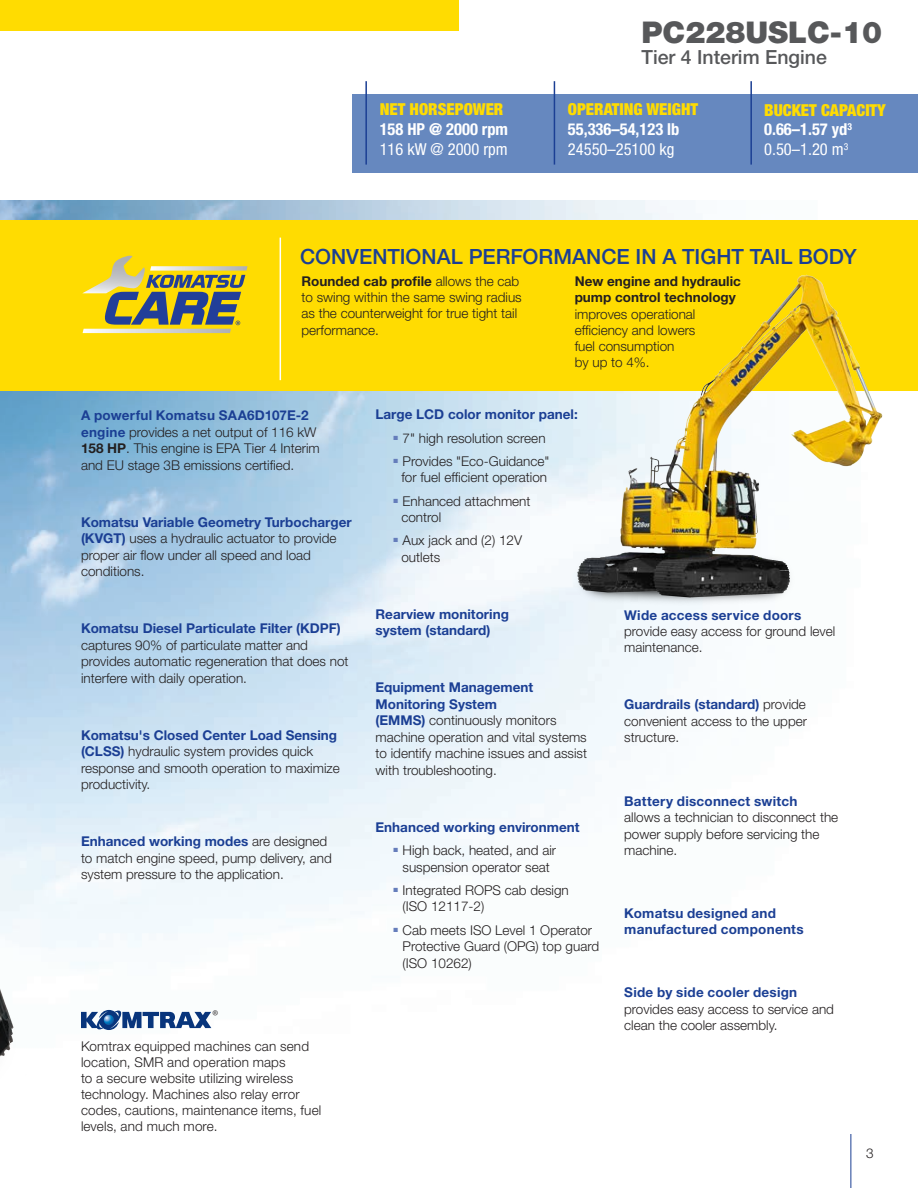
<style>
.page{position:relative;width:918px;height:1188px;background:#fff}
.page>*{position:absolute;margin:0;border:0;box-sizing:border-box;transform-origin:0 0}
.t1{font:900 30px "Helvetica Neue";color:#57585a}
.t2{font:500 21px "Helvetica Neue";letter-spacing:.005em;color:#1b3f94}
.t3{font:500 19.5px "Helvetica Neue";color:#57585a}
.t4{font:900 condensed 16.5px/19.8px "Helvetica Neue";color:#ffdc01}
.t5{font:700 condensed 16.5px "Helvetica Neue";color:#fff}
.t6{font:condensed 16.5px "Helvetica Neue";color:#fff}
.t7{font:300 13.5px/16.5px "Helvetica Neue";color:#231f20}
.t8{font:700 13.5px/16.5px "Helvetica Neue";color:#1b3f94}
.t9{font:700 13.5px/15.9px "Helvetica Neue";letter-spacing:.02em;color:#1b3f94}
.t10{font:700 13.5px/16.2px "Helvetica Neue";color:#231f20}
.t11{font:11.25px "Myriad";color:#231f20}
.s1{font-weight:700;color:#fff}
.s2{font-weight:400;color:#fff}
.s3{font-weight:700}
.s4{font-weight:700;color:#1b3f94}
</style>
<div class="page">
<img style="left:0;top:201px;width:852px;height:987px">
<div style="left:352px;top:94px;width:566px;height:78px;background:#6688bf"></div>
<hr style="left:554px;top:81px;width:1px;height:84px;background:#1b3f94">
<hr style="left:365px;top:81px;width:2px;height:84px;background:#1b3f94">
<hr style="left:750px;top:81px;width:2px;height:84px;background:#1b3f94">
<hr style="left:850px;top:1134px;width:1px;height:54px;background:#1b3f94">
<div style="left:0;top:0;width:459px;height:30px;background:#ffdc01"></div>
<div style="left:0;top:220px;width:918px;height:171px;background:#ffdc01"></div>
<img style="left:0;top:391px;width:140px;height:743px">
<svg style="left:81px;top:1010px;width:130px;height:20px"></svg>
<hr style="left:280px;top:238px;width:1px;height:142px;background:#fff">
<svg style="left:82px;top:256px;width:166px;height:77px"></svg>
<img style="left:563px;top:274px;width:320px;height:339px">
<p class="t4" style="left:380px;top:99px;width:125px">NET HORSEPOWER</p>
<p class="t5" style="left:380px;top:119px;width:130px">158 HP @ 2000 rpm</p>
<p class="t6" style="left:380px;top:139px;width:130px">116 kW @ 2000 rpm</p>
<h1 class="t1" style="left:642px;top:14px;width:242px">PC228USLC-10</h1>
<h3 class="t3" style="left:642px;top:45px;width:187px">Tier 4 Interim Engine</h3>
<p class="t4" style="left:568px;top:99px;width:132px">OPERATING WEIGHT</p>
<p class="t5" style="left:568px;top:119px;width:113px">55,336–54,123 lb</p>
<p class="t6" style="left:568px;top:139px;width:108px">24550–25100 kg</p>
<p class="t4" style="left:764px;top:100px;width:123px">BUCKET CAPACITY<br><span class="s1">0.66–1.57 yd</span><sup>3<br></sup><span class="s2">0.50–1.20 m</span><sup>3</sup></p>
<h2 class="t2" style="left:300px;top:244px;width:16px">CON</h2>
<h2 class="t2" style="left:346px;top:244px;width:27px">VENTIONAL</h2>
<h2 class="t2" style="left:469px;top:244px;width:92px">PERFORMANCE</h2>
<h2 class="t2" style="left:636px;top:244px;width:119px">IN ATIGHT TAIL</h2>
<h2 class="t2" style="left:798px;top:244px;width:26px">BODY</h2>
<p class="t7" style="left:302px;top:273px;width:222px"><span class="s3">Rounded cab profile</span> allows the cab to swing within the same swing radius as the counterweight for true tight tail performance.</p>
<p class="t10" style="left:575px;top:273px;width:168px">New engine and hydraulic pump control technology</p>
<p class="t7" style="left:575px;top:305px;width:122px">improves operational efficiency and lowers fuel consumption<br>by up to 4%.</p>
<p class="t7" style="left:81px;top:407px;width:240px"><span class="s4">A powerful Komatsu SAA6D107E-2 engine</span> provides a net output of 116 kW <span class="s3">158 HP</span>. This engine is EPA Tier 4 Interim and EU stage 3B emissions certified.</p>
<p class="t7" style="left:81px;top:514px;width:272px"><span class="s4">Komatsu Variable Geometry Turbocharger (KVGT)</span> uses a hydraulic actuator to provide proper air flow under all speed and load conditions.</p>
<p class="t8" style="left:81px;top:620px;width:261px">Komatsu Diesel Particulate Filter (KDPF)</p>
<p class="t7" style="left:81px;top:637px;width:269px">captures 90% of particulate matter and provides automatic regeneration that does not interfere with daily operation.</p>
<p class="t7" style="left:81px;top:727px;width:260px"><span class="s4">Komatsu's Closed Center Load Sensing (CLSS)</span> hydraulic system provides quick response and smooth operation to maximize productivity.</p>
<p class="t7" style="left:81px;top:833px;width:252px"><span class="s4">Enhanced working modes</span> are designed to match engine speed, pump delivery, and system pressure to the application.</p>
<p class="t11" style="left:213px;top:1009px;width:7px">®</p>
<p class="t7" style="left:81px;top:1038px;width:242px;line-height:15.9px">Komtrax equipped machines can send location, SMR and operation maps<br>to a secure website utilizing wireless technology. Machines also relay error codes, cautions, maintenance items, fuel levels, and much more.</p>
<p class="t8" style="left:376px;top:406px;width:204px">Large LCD color monitor panel:</p>
<p class="t7" style="left:394px;top:429px;width:154px"><sup>■</sup> 7" high resolution screen</p>
<p class="t7" style="left:394px;top:452px;width:158px;text-align:center"><sup>■</sup> Provides "Eco-Guidance" for fuel efficient operation</p>
<p class="t7" style="left:401px;top:492px;width:131px;text-indent:-8px"><sup>■</sup> Enhanced attachment control</p>
<p class="t7" style="left:401px;top:532px;width:122px;text-indent:-8px"><sup>■</sup> Aux jack and (2) 12V outlets</p>
<p class="t8" style="left:376px;top:605px;width:135px">Rearview monitoring system (standard)</p>
<p class="t7" style="left:376px;top:679px;width:213px"><span class="s4">Equipment Management<br>Monitoring System<br>(EMMS)</span> continuously monitors machine operation and vital systems to identify machine issues and assist with troubleshooting.</p>
<p class="t8" style="left:376px;top:818px;width:205px">Enhanced working environment</p>
<p class="t7" style="left:394px;top:842px;width:164px;text-align:center"><sup>■</sup> High back, heated, and air suspension operator seat</p>
<p class="t7" style="left:403px;top:881px;width:168px;text-indent:-9px"><sup>■</sup> Integrated ROPS cab design (ISO 12117-2)</p>
<p class="t7" style="left:403px;top:921px;width:198px;text-indent:-9px"><sup>■</sup> Cab meets ISO Level 1 Operator<br>Protective Guard (OPG) top guard (ISO 10262)</p>
<p class="t9" style="left:624px;top:606px;width:179px">Wide access service doors</p>
<p class="t7" style="left:624px;top:623px;width:213px">provide easy access for ground level maintenance.</p>
<p class="t7" style="left:624px;top:696px;width:184px;text-align:justify"><span class="s4">Guardrails (standard)</span> provide convenient access to the upper structure.</p>
<p class="t9" style="left:624px;top:793px;width:175px">Battery disconnect switch</p>
<p class="t7" style="left:624px;top:809px;width:216px">allows a technician to disconnect the power supply before servicing the machine.</p>
<p class="t9" style="left:624px;top:905px;width:181px">Komatsu designed and manufactured components</p>
<p class="t9" style="left:624px;top:984px;width:175px">Side by side cooler design</p>
<p class="t7" style="left:624px;top:1000px;width:211px">provides easy access to service and clean the cooler assembly.</p>
<p class="t7" style="left:866px;top:1144px;width:9px">3</p>
</div>
